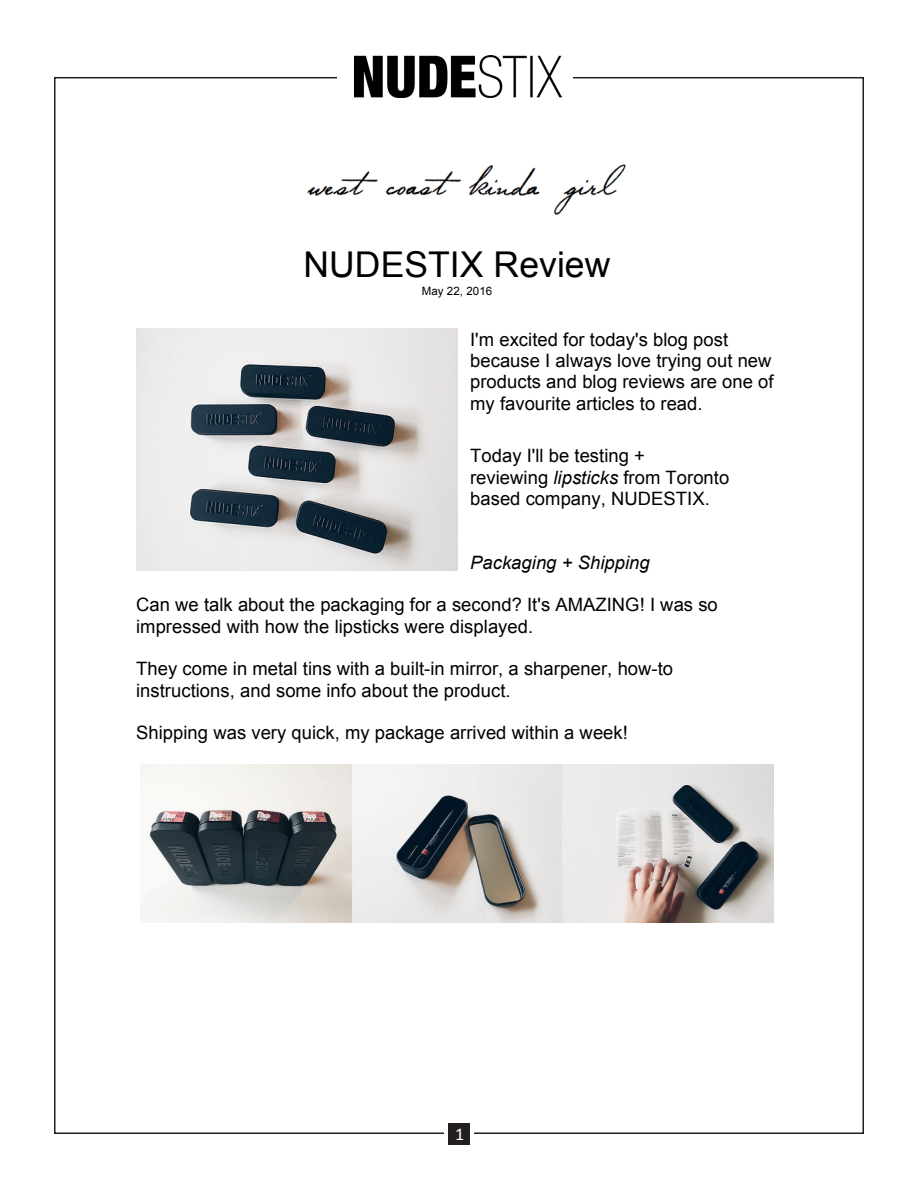
<style>
.page{position:relative;width:918px;height:1188px;background:#fff}
.page>*{position:absolute;margin:0;border:0;box-sizing:border-box;transform-origin:0 0}
.t1{font:35.55px "Arial";color:#000}
.t2{font:18.45px/21.5px "Arial";color:#000}
.t3{font:italic 18.45px "Arial";letter-spacing:.005em;color:#000}
.t4{font:18px "Calibri";color:#fff}
.t5{font:11.55px "Arial";letter-spacing:.005em;color:#000}
.s1{font-style:italic}
</style>
<div class="page">
<img style="left:354px;top:56px;width:208px;height:42px">
<div style="left:448px;top:1123px;width:22px;height:22px;background:#231f20"></div>
<img style="left:307px;top:164px;width:319px;height:52px">
<img style="left:140px;top:765px;width:634px;height:158px">
<img style="left:136px;top:329px;width:322px;height:241px">
<p class="t1" style="left:303px;top:241px;width:308px">NUDESTIX Review</p>
<p class="t5" style="left:422px;top:283px;width:72px">May 22, 2016</p>
<p class="t2" style="left:470px;top:329px;width:305px">I'm excited for today's blog post because I always love trying out new products and blog reviews are one of my favourite articles to read.</p>
<p class="t2" style="left:470px;top:445px;width:261px">Today I'll be testing +<br>reviewing <span class="s1">lipsticks</span> from Toronto based company, NUDESTIX.</p>
<p class="t3" style="left:470px;top:551px;width:181px">Packaging + Shipping</p>
<p class="t2" style="left:136px;top:594px;width:583px">Can we talk about the packaging for a second? It's AMAZING! I was so impressed with how the lipsticks were displayed.</p>
<p class="t2" style="left:136px;top:658px;width:538px">They come in metal tins with a built-in mirror, a sharpener, how-to instructions, and some info about the product.</p>
<p class="t2" style="left:136px;top:722px;width:493px">Shipping was very quick, my package arrived within a week!</p>
<p class="t4" style="left:455px;top:1123px;width:11px">1</p>
</div>
